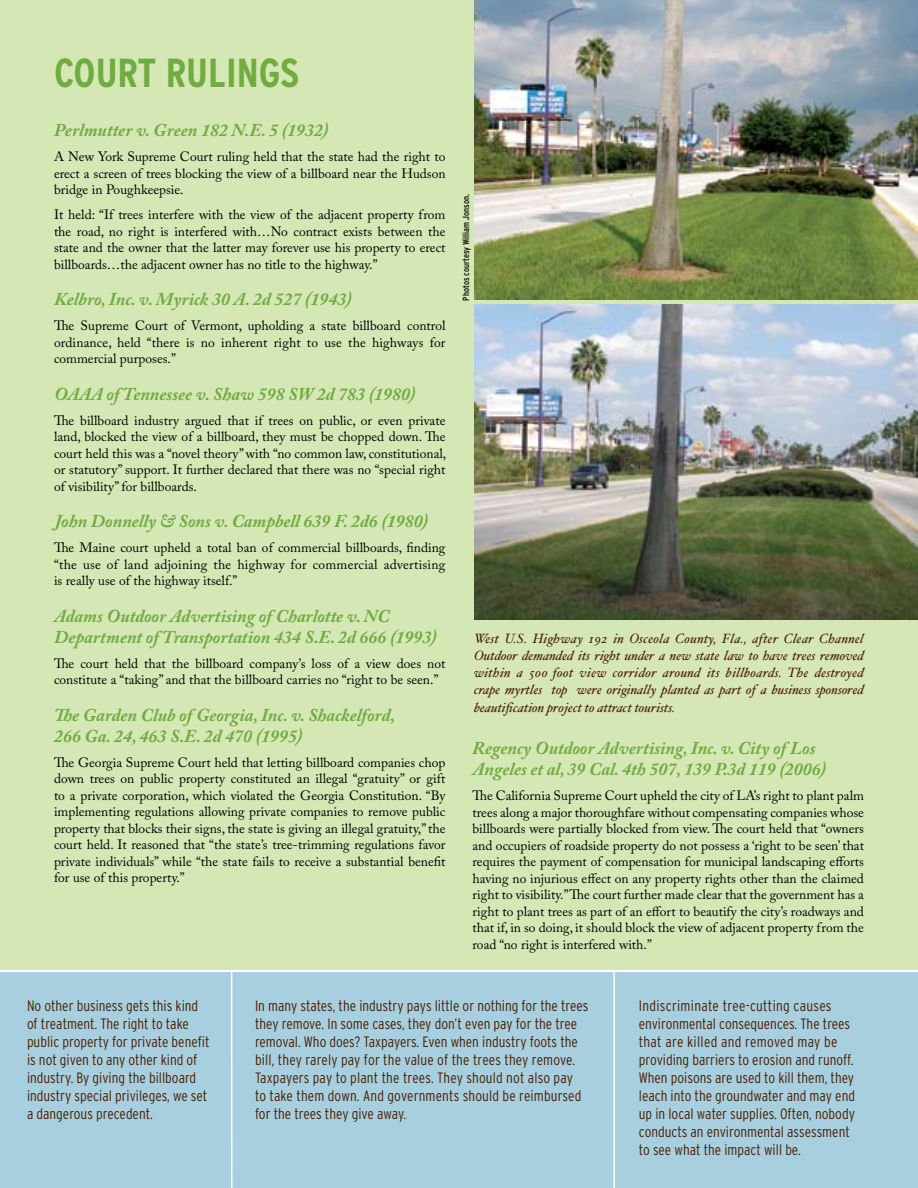
<style>
.page{position:relative;width:918px;height:1188px;background:#fff}
.page>*{position:absolute;margin:0;border:0;box-sizing:border-box;transform-origin:0 0}
.t1{font:700 condensed 40.5px "Interstate";color:#70ac40}
.t2{font:italic 700 18px/21px "Adobe Caslon Pro";color:#70ac40}
.t3{font:300 condensed 15px/18px "Interstate";color:#4b2000}
.t4{font:13.5px/16.5px "Adobe Caslon Pro";color:#000;text-align:justify}
.t5{font:italic 13.5px/17.2px "Hoefler Text";color:#4b2000;text-align:justify}
.t6{font:condensed 9px "Interstate";color:#000}
</style>
<div class="page">
<div style="left:0;top:972px;width:918px;height:216px;background:#a7cfe0"></div>
<div style="left:0;top:0;width:918px;height:970px;background:#d5e7b5"></div>
<hr style="left:231px;top:971px;width:1px;height:217px;background:#fff">
<hr style="left:614px;top:971px;width:1px;height:217px;background:#fff">
<img style="left:474px;top:0;width:444px;height:300px">
<img style="left:474px;top:304px;width:444px;height:316px">
<h1 class="t1" style="left:54px;top:50px;width:247px">COURT RULINGS</h1>
<h2 class="t2" style="left:54px;top:119px;width:276px">Perlmutter v. Green 182 N.E. 5 (1932)</h2>
<p class="t4" style="left:54px;top:148px;width:393px">A New York Supreme Court ruling held that the state had the right to erect a screen of trees blocking the view of a billboard near the Hudson bridge in Poughkeepsie.</p>
<p class="t4" style="left:54px;top:206px;width:393px">It held: “If trees interfere with the view of the adjacent property from the road, no right is interfered with…No contract exists between the state and the owner that the latter may forever use his property to erect billboards…the adjacent owner has no title to the highway.”</p>
<h2 class="t2" style="left:54px;top:288px;width:299px">Kelbro, Inc. v. Myrick 30 A. 2d 527 (1943)</h2>
<p class="t4" style="left:54px;top:317px;width:393px">The Supreme Court of Vermont, upholding a state billboard control ordinance, held “there is no inherent right to use the highways for commercial purposes.”</p>
<h2 class="t2" style="left:54px;top:383px;width:363px">OAAA of Tennessee v. Shaw 598 SW 2d 783 (1980)</h2>
<p class="t4" style="left:54px;top:412px;width:394px">The billboard industry argued that if trees on public, or even private land, blocked the view of a billboard, they must be chopped down. The court held this was a “novel theory” with “no common law, constitutional, or statutory” support. It further declared that there was no “special right of visibility” for billboards.</p>
<h2 class="t2" style="left:54px;top:510px;width:376px">John Donnelly &amp; Sons v. Campbell 639 F. 2d6 (1980)</h2>
<p class="t4" style="left:54px;top:539px;width:393px">The Maine court upheld a total ban of commercial billboards, finding “the use of land adjoining the highway for commercial advertising is really use of the highway itself.”</p>
<h2 class="t2" style="left:54px;top:605px;width:385px">Adams Outdoor Advertising of Charlotte v. NC<br>Department of Transportation 434 S.E. 2d 666 (1993)</h2>
<p class="t4" style="left:54px;top:655px;width:393px">The court held that the billboard company’s loss of a view does not constitute a “taking” and that the billboard carries no “right to be seen.”</p>
<h2 class="t2" style="left:54px;top:704px;width:342px">The Garden Club of Georgia, Inc. v. Shackelford,<br>266 Ga. 24, 463 S.E. 2d 470 (1995)</h2>
<p class="t4" style="left:54px;top:754px;width:393px">The Georgia Supreme Court held that letting billboard companies chop down trees on public property constituted an illegal “gratuity” or gift to a private corporation, which violated the Georgia Constitution. “By implementing regulations allowing private companies to remove public property that blocks their signs, the state is giving an illegal gratuity,” the court held. It reasoned that “the state’s tree-trimming regulations favor private individuals” while “the state fails to receive a substantial benefit for use of this property.”</p>
<p class="t6" style="left:461px;top:301px;width:108px;rotate:-90deg">Photos courtesy William Jonson.</p>
<p class="t5" style="left:474px;top:629px;width:392px">West U.S. Highway 192 in Osceola County, Fla., after Clear Channel Outdoor demanded its right under a new state law to have trees removed within a 500-foot view corridor around its billboards. The destroyed crape myrtles (top) were originally planted as part of a business-sponsored beautification project to attract tourists.</p>
<h2 class="t2" style="left:472px;top:738px;width:355px">Regency Outdoor Advertising, Inc. v. City of Los<br>Angeles et al, 39 Cal. 4th 507, 139 P.3d 119 (2006)</h2>
<p class="t4" style="left:472px;top:787px;width:393px">The California Supreme Court upheld the city of LA’s right to plant palm trees along a major thoroughfare without compensating companies whose billboards were partially blocked from view. The court held that “owners and occupiers of roadside property do not possess a ‘right to be seen’ that requires the payment of compensation for municipal landscaping efforts having no injurious effect on any property rights other than the claimed right to visibility.” The court further made clear that the government has a right to plant trees as part of an effort to beautify the city’s roadways and that if, in so doing, it should block the view of adjacent property from the road “no right is interfered with.”</p>
<p class="t3" style="left:27px;top:997px;width:184px">No other business gets this kind of treatment. The right to take public property for private benefit is not given to any other kind of industry. By giving the billboard industry special privileges, we set a dangerous precedent.</p>
<p class="t3" style="left:255px;top:997px;width:335px">In many states, the industry pays little or nothing for the trees they remove. In some cases, they don’t even pay for the tree removal. Who does? Taxpayers. Even when industry foots the bill, they rarely pay for the value of the trees they remove.<br>Taxpayers pay to plant the trees. They should not also pay<br>to take them down. And governments should be reimbursed for the trees they give away.</p>
<p class="t3" style="left:639px;top:997px;width:218px">Indiscriminate tree-cutting causes environmental consequences. The trees that are killed and removed may be providing barriers to erosion and runoff.<br>When poisons are used to kill them, they leach into the groundwater and may end up in local water supplies. Often, nobody conducts an environmental assessment to see what the impact will be.</p>
</div>
